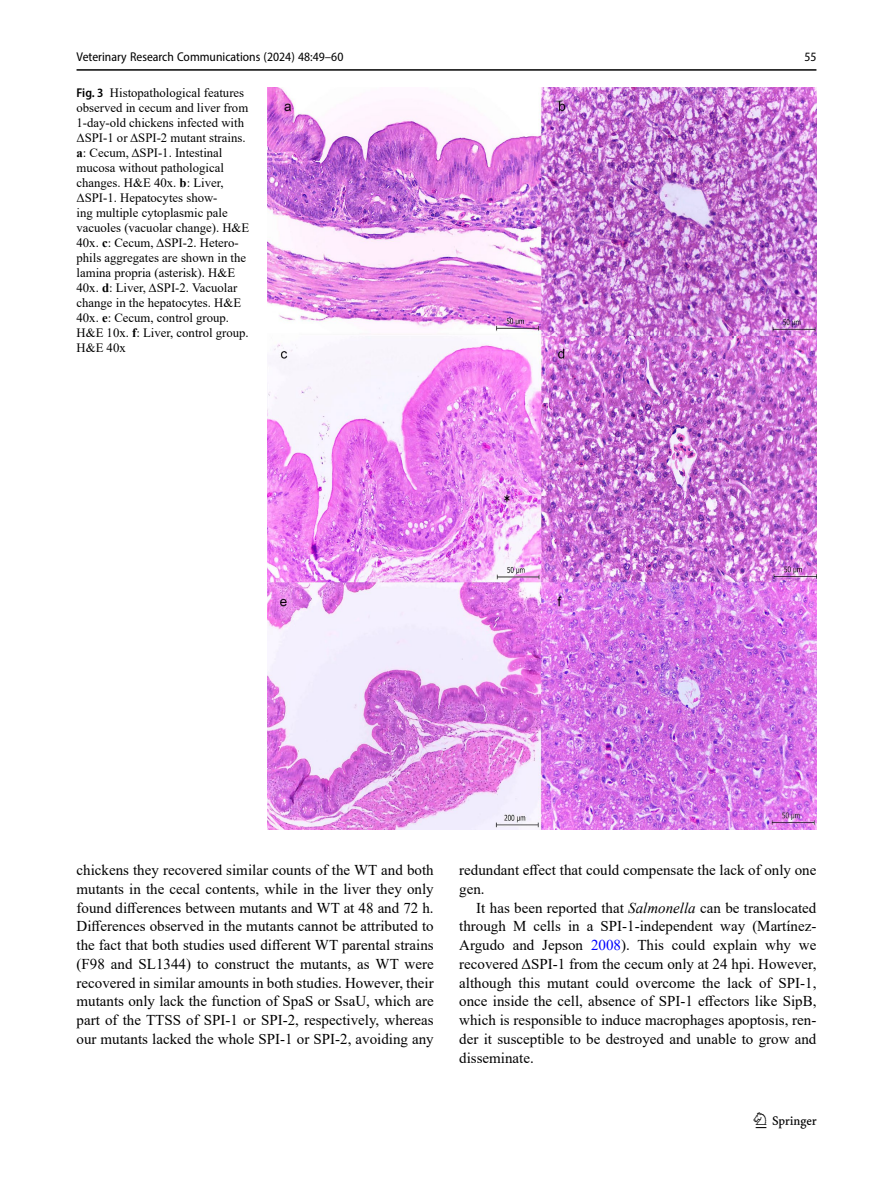
<style>
.page{position:relative;width:893px;height:1187px;background:#fff}
.page>*{position:absolute;margin:0;border:0;box-sizing:border-box;transform-origin:0 0}
.t1{font:22.5px "Springnew";color:#000}
.Body_Text_Indent{font:15px/18.8px "Times New Roman";color:#000;text-align:justify}
.Figure_Caption_Side{font:12.75px/15px "Times New Roman";color:#000}
.t2{font:semi-condensed 12.75px "Myriad Pro";color:#000}
.s1{font-family:"Myriad Pro";font-weight:600;font-stretch:semi-condensed}
.s2{font-weight:700}
.s3{font-style:italic}
.s4{color:#00f}
</style>
<div class="page">
<hr style="left:77px;top:69px;width:739px;height:2px;background:#000">
<img style="left:268px;top:87px;width:548px;height:742px">
<p class="t2" style="left:77px;top:49px;width:268px">Veterinary Research Communications (2024) 48:49–60</p>
<p class="Figure_Caption_Side" style="left:77px;top:84px;width:174px"><span class="s1">Fig. 3</span> Histopathological features observed in cecum and liver from<br>1-day-old chickens infected with<br>ΔSPI-1 or ΔSPI-2 mutant strains. <span class="s2">a</span>: Cecum, ΔSPI-1. Intestinal mucosa without pathological changes. H&amp;E 40x. <span class="s2">b</span>: Liver,<br>ΔSPI-1. Hepatocytes show-<br>ing multiple cytoplasmic pale vacuoles (vacuolar change). H&amp;E<br>40x. <span class="s2">c</span>: Cecum, ΔSPI-2. Hetero&shy;phils aggregates are shown in the lamina propria (asterisk). H&amp;E<br>40x. <span class="s2">d</span>: Liver, ΔSPI-2. Vacuolar change in the hepatocytes. H&amp;E<br>40x. <span class="s2">e</span>: Cecum, control group.<br>H&amp;E 10x. <span class="s2">f</span>: Liver, control group.<br>H&amp;E 40x</p>
<p class="t2" style="left:804px;top:49px;width:14px">55</p>
<p class="Body_Text_Indent" style="left:77px;top:860px;width:359px">chickens they recovered similar counts of the WT and both mutants in the cecal contents, while in the liver they only found differences between mutants and WT at 48 and 72 h.<br>Differences observed in the mutants cannot be attributed to the fact that both studies used different WT parental strains (F98 and SL1344) to construct the mutants, as WT were recovered in similar amounts in both studies. However, their mutants only lack the function of SpaS or SsaU, which are part of the TTSS of SPI-1 or SPI-2, respectively, whereas our mutants lacked the whole SPI-1 or SPI-2, avoiding any</p>
<p class="Body_Text_Indent" style="left:459px;top:860px;width:359px">redundant effect that could compensate the lack of only one gen.</p>
<p class="Body_Text_Indent" style="left:459px;top:897px;width:359px;text-indent:17px">It has been reported that <span class="s3">Salmonella</span> can be translocated through M cells in a SPI-1-independent way (Martínez-Argudo and Jepson <span class="s4">2008</span>). This could explain why we recovered ΔSPI-1 from the cecum only at 24 hpi. However, although this mutant could overcome the lack of SPI-1, once inside the cell, absence of SPI-1 effectors like SipB, which is responsible to induce macrophages apoptosis, ren&shy;der it susceptible to be destroyed and unable to grow and disseminate.</p>
<h1 class="t1" style="left:756px;top:1107px;width:63px">1 3</h1>
</div>
